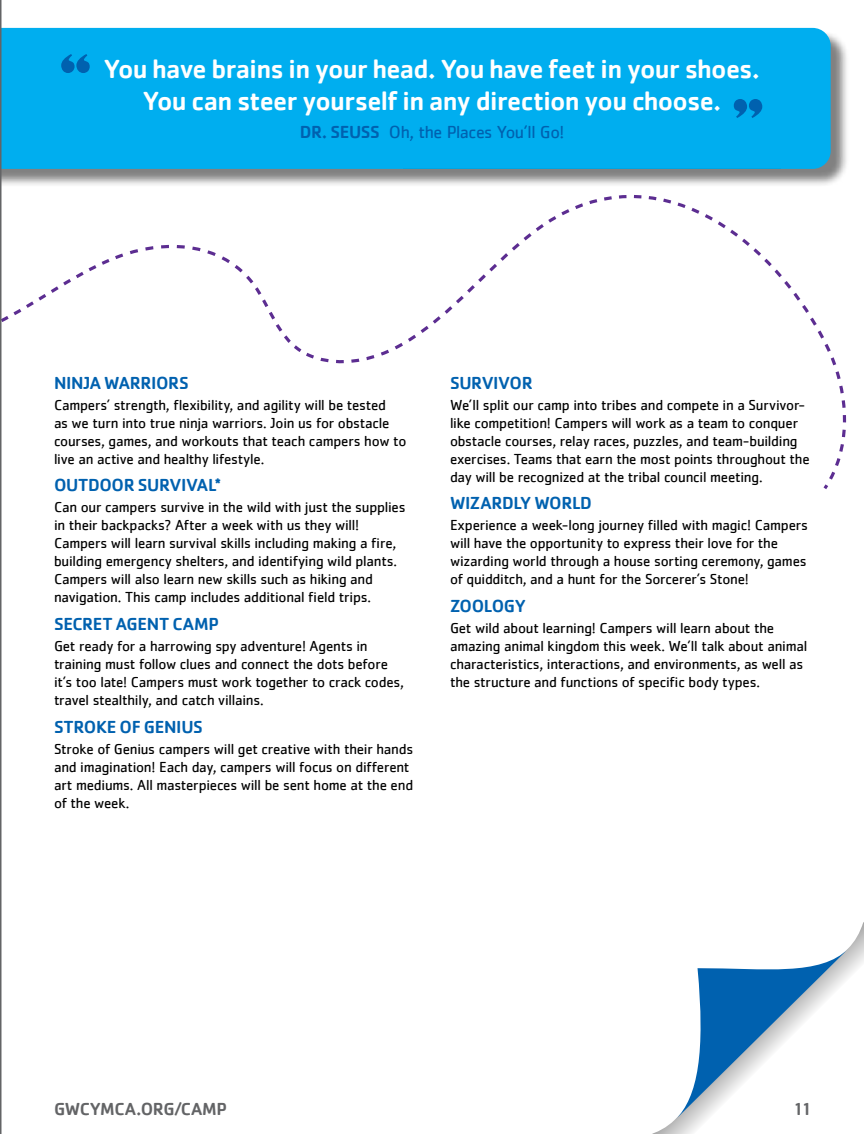
<style>
.page{position:relative;width:864px;height:1134px;background:#fff}
.page>*{position:absolute;margin:0;border:0;box-sizing:border-box;transform-origin:0 0}
.t1{font:500 27px/32.4px "Cachet";letter-spacing:-.025em;color:#fff;text-align:center}
.t2{font:500 18px "Cachet";letter-spacing:-.02em;color:#0061af}
.t3{font:18px "Cachet";letter-spacing:-.025em;color:#0061af}
.t4{font:500 18px "Cachet";letter-spacing:-.02em;color:#636466}
.t5{font:15px/18px "Cachet";letter-spacing:-.015em;color:#000}
.s1{font-weight:500}
</style>
<div class="page">
<svg style="left:652px;top:922px;width:212px;height:212px"></svg>
<svg style="left:675px;top:948px;width:174px;height:172px"></svg>
<svg style="left:833px;top:357px;width:14px;height:121px"></svg>
<svg style="left:548px;top:195px;width:165px;height:26px"></svg>
<svg style="left:2px;top:221px;width:831px;height:268px"></svg>
<div style="left:0;top:30px;width:850px;height:158px;background:#000;opacity:.5"></div>
<div style="left:2px;top:28px;width:829px;height:141px;background:#00aeef"></div>
<svg style="left:734px;top:99px;width:28px;height:19px"></svg>
<svg style="left:61px;top:54px;width:29px;height:19px"></svg>
<hr style="left:0;top:0;width:2px;height:1134px;background:#636466">
<h1 class="t1" style="left:104px;top:52px;width:658px">You have brains in your head. You have feet in your shoes.<br>You can steer yourself in any direction you choose.</h1>
<p class="t3" style="left:300px;top:121px;width:266px"><span class="s1">DR. SEUSS</span> Oh, the Places You’ll Go!</p>
<p class="t2" style="left:54px;top:372px;width:136px">NINJA WARRIORS</p>
<p class="t5" style="left:54px;top:396px;width:354px">Campers’ strength, flexibility, and agility will be tested<br>as we turn into true ninja warriors. Join us for obstacle courses, games, and workouts that teach campers how to live an active and healthy lifestyle.</p>
<p class="t2" style="left:54px;top:474px;width:169px">OUTDOOR SURVIVAL*</p>
<p class="t5" style="left:54px;top:498px;width:353px">Can our campers survive in the wild with just the supplies in their backpacks? After a week with us they will!<br>Campers will learn survival skills including making a fire, building emergency shelters, and identifying wild plants.<br>Campers will also learn new skills such as hiking and navigation. This camp includes additional field trips.</p>
<p class="t2" style="left:54px;top:613px;width:166px">SECRET AGENT CAMP</p>
<p class="t5" style="left:54px;top:637px;width:351px">Get ready for a harrowing spy adventure! Agents in training must follow clues and connect the dots before it’s too late! Campers must work together to crack codes, travel stealthily, and catch villains.</p>
<p class="t2" style="left:54px;top:716px;width:150px">STROKE OF GENIUS</p>
<p class="t5" style="left:54px;top:739px;width:361px">Stroke of Genius campers will get creative with their hands and imagination! Each day, campers will focus on different art mediums. All masterpieces will be sent home at the end of the week.</p>
<p class="t2" style="left:450px;top:372px;width:84px">SURVIVOR</p>
<p class="t5" style="left:450px;top:396px;width:361px">We’ll split our camp into tribes and compete in a Survivor&shy;like competition! Campers will work as a team to conquer obstacle courses, relay races, puzzles, and team-building exercises. Teams that earn the most points throughout the day will be recognized at the tribal council meeting.</p>
<p class="t2" style="left:450px;top:492px;width:144px">WIZARDLY WORLD</p>
<p class="t5" style="left:450px;top:516px;width:360px">Experience a week-long journey filled with magic! Campers will have the opportunity to express their love for the wizarding world through a house sorting ceremony, games of quidditch, and a hunt for the Sorcerer’s Stone!</p>
<p class="t2" style="left:450px;top:595px;width:77px">ZOOLOGY</p>
<p class="t5" style="left:450px;top:619px;width:359px">Get wild about learning! Campers will learn about the amazing animal kingdom this week. We’ll talk about animal characteristics, interactions, and environments, as well as the structure and functions of specific body types.</p>
<p class="t4" style="left:54px;top:1098px;width:175px">GWCYMCA.ORG/CAMP</p>
<p class="t4" style="left:793px;top:1098px;width:21px">11</p>
</div>
